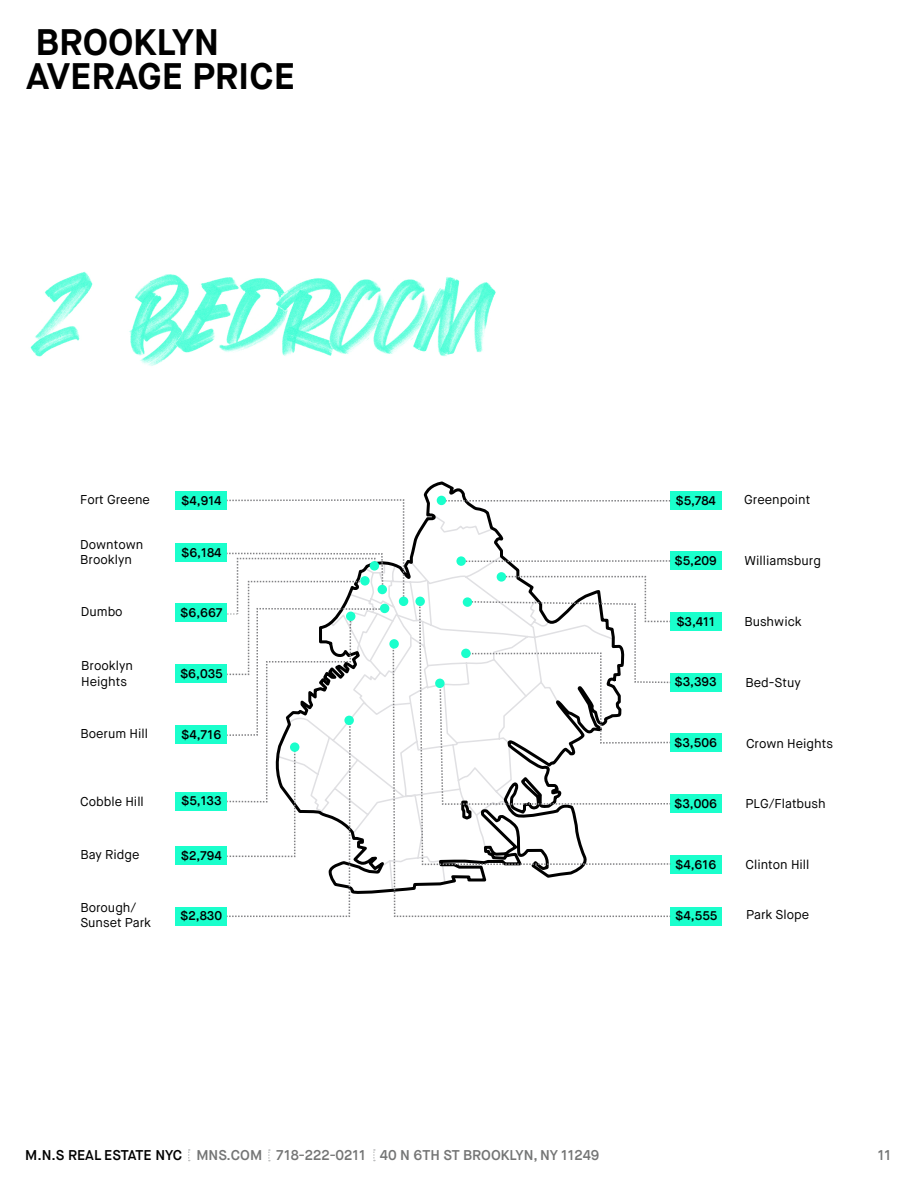
<style>
.page{position:relative;width:918px;height:1188px;background:#fff}
.page>*{position:absolute;margin:0;border:0;box-sizing:border-box;transform-origin:0 0}
.t1{font:700 36.9px "Maison Neue";color:#000}
.t2{font:600 14.1px "Maison Neue";color:#747575}
.t3{font:12.75px/15.3px "Maison Neue";color:#000}
.t4{font:600 12.6px "Maison Neue";color:#000}
.s1{color:#000}
</style>
<div class="page">
<svg style="left:188px;top:1149px;width:2px;height:12px"></svg>
<svg style="left:268px;top:1149px;width:2px;height:12px"></svg>
<svg style="left:373px;top:1149px;width:2px;height:12px"></svg>
<div style="left:176px;top:491px;width:51px;height:18px;background:#1affcc"></div>
<div style="left:176px;top:543px;width:51px;height:18px;background:#1affcc"></div>
<div style="left:176px;top:603px;width:51px;height:19px;background:#1affcc"></div>
<div style="left:176px;top:664px;width:51px;height:19px;background:#1affcc"></div>
<div style="left:176px;top:725px;width:51px;height:18px;background:#1affcc"></div>
<div style="left:176px;top:792px;width:51px;height:19px;background:#1affcc"></div>
<div style="left:176px;top:846px;width:51px;height:19px;background:#1affcc"></div>
<div style="left:176px;top:907px;width:51px;height:19px;background:#1affcc"></div>
<div style="left:670px;top:491px;width:52px;height:18px;background:#1affcc"></div>
<div style="left:670px;top:551px;width:52px;height:19px;background:#1affcc"></div>
<div style="left:670px;top:612px;width:52px;height:19px;background:#1affcc"></div>
<div style="left:670px;top:673px;width:52px;height:18px;background:#1affcc"></div>
<div style="left:670px;top:734px;width:52px;height:18px;background:#1affcc"></div>
<div style="left:670px;top:794px;width:52px;height:19px;background:#1affcc"></div>
<div style="left:670px;top:855px;width:52px;height:19px;background:#1affcc"></div>
<div style="left:670px;top:907px;width:52px;height:19px;background:#1affcc"></div>
<svg style="left:225px;top:498px;width:447px;height:419px"></svg>
<svg style="left:418px;top:600px;width:254px;height:266px"></svg>
<div style="left:399px;top:597px;width:9px;height:9px;background:#1affcc;border-radius:50%"></div>
<div style="left:415px;top:597px;width:10px;height:9px;background:#1affcc;border-radius:50%"></div>
<div style="left:463px;top:597px;width:9px;height:10px;background:#1affcc;border-radius:50%"></div>
<div style="left:435px;top:679px;width:10px;height:9px;background:#1affcc;border-radius:50%"></div>
<div style="left:290px;top:742px;width:9px;height:10px;background:#1affcc;border-radius:50%"></div>
<div style="left:461px;top:649px;width:10px;height:9px;background:#1affcc;border-radius:50%"></div>
<div style="left:456px;top:556px;width:10px;height:10px;background:#1affcc;border-radius:50%"></div>
<div style="left:437px;top:496px;width:9px;height:9px;background:#1affcc;border-radius:50%"></div>
<div style="left:497px;top:572px;width:9px;height:10px;background:#1affcc;border-radius:50%"></div>
<svg style="left:389px;top:639px;width:10px;height:10px"></svg>
<div style="left:344px;top:716px;width:10px;height:9px;background:#1affcc;border-radius:50%"></div>
<div style="left:380px;top:604px;width:9px;height:9px;background:#1affcc;border-radius:50%"></div>
<div style="left:346px;top:612px;width:9px;height:9px;background:#1affcc;border-radius:50%"></div>
<div style="left:378px;top:585px;width:9px;height:9px;background:#1affcc;border-radius:50%"></div>
<div style="left:370px;top:561px;width:9px;height:10px;background:#1affcc;border-radius:50%"></div>
<div style="left:360px;top:576px;width:10px;height:10px;background:#1affcc;border-radius:50%"></div>
<img style="left:30px;top:271px;width:466px;height:95px">
<p class="t1" style="left:35px;top:19px;width:185px">BROOKLYN</p>
<p class="t1" style="left:26px;top:53px;width:270px">AVERAGE PRICE</p>
<p class="t3" style="left:80px;top:492px;width:71px">Fort Greene</p>
<p class="t4" style="left:181px;top:492px;width:42px">$4,914</p>
<p class="t3" style="left:80px;top:537px;width:65px">Downtown<br>Brooklyn</p>
<p class="t4" style="left:181px;top:545px;width:42px">$6,184</p>
<p class="t3" style="left:81px;top:604px;width:43px">Dumbo</p>
<p class="t4" style="left:180px;top:604px;width:44px">$6,667</p>
<p class="t3" style="left:81px;top:658px;width:53px">Brooklyn<br>Heights</p>
<p class="t4" style="left:180px;top:666px;width:44px">$6,035</p>
<p class="t3" style="left:80px;top:726px;width:69px">Boerum Hill</p>
<p class="t4" style="left:181px;top:726px;width:42px">$4,716</p>
<p class="t3" style="left:80px;top:794px;width:65px">Cobble Hill</p>
<p class="t4" style="left:181px;top:793px;width:42px">$5,133</p>
<p class="t3" style="left:80px;top:847px;width:61px">Bay Ridge</p>
<p class="t4" style="left:181px;top:847px;width:42px">$2,794</p>
<p class="t4" style="left:675px;top:492px;width:42px">$5,784</p>
<p class="t3" style="left:744px;top:492px;width:68px">Greenpoint</p>
<p class="t4" style="left:674px;top:553px;width:44px">$5,209</p>
<p class="t3" style="left:745px;top:553px;width:78px">Williamsburg</p>
<p class="t4" style="left:676px;top:614px;width:40px">$3,411</p>
<p class="t3" style="left:744px;top:614px;width:59px">Bushwick</p>
<p class="t4" style="left:675px;top:673px;width:44px">$3,393</p>
<p class="t3" style="left:746px;top:675px;width:57px">Bed-Stuy</p>
<p class="t4" style="left:674px;top:734px;width:44px">$3,506</p>
<p class="t3" style="left:746px;top:736px;width:89px">Crown Heights</p>
<p class="t4" style="left:674px;top:796px;width:44px">$3,006</p>
<p class="t3" style="left:746px;top:796px;width:82px">PLG/Flatbush</p>
<p class="t4" style="left:675px;top:857px;width:43px">$4,616</p>
<p class="t3" style="left:746px;top:857px;width:65px">Clinton Hill</p>
<p class="t3" style="left:80px;top:900px;width:72px">Borough/<br>Sunset Park</p>
<p class="t3" style="left:746px;top:907px;width:65px">Park Slope</p>
<p class="t4" style="left:675px;top:908px;width:44px">$4,555</p>
<p class="t4" style="left:180px;top:908px;width:44px">$2,830</p>
<p class="t2" style="left:25px;top:1147px;width:576px"><span class="s1">M.N.S REAL ESTATE NYC</span> MNS.COM 718-222-0211 40 N 6TH ST BROOKLYN, NY 11249</p>
<p class="t2" style="left:878px;top:1146px;width:15px">11</p>
</div>
